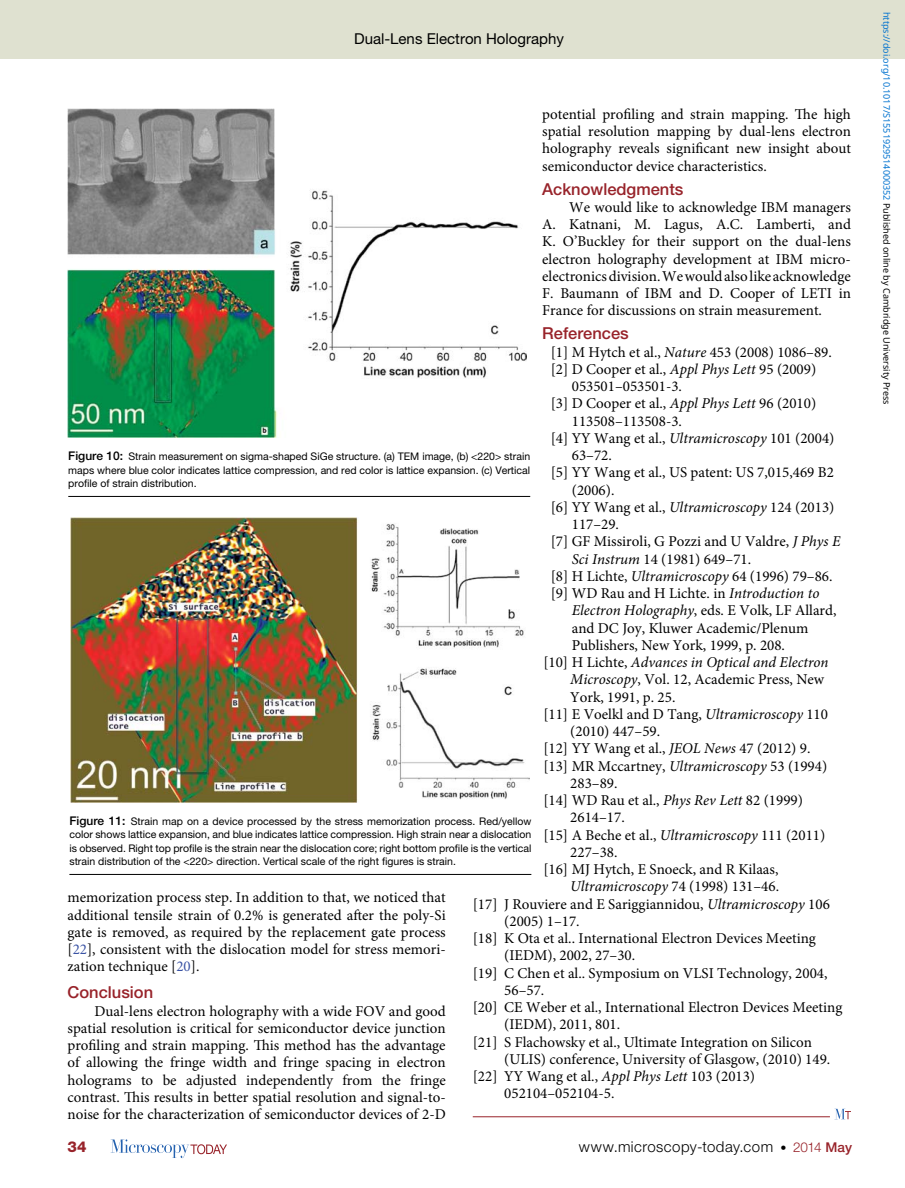
<style>
.page{position:relative;width:905px;height:1188px;background:#fff}
.page>*{position:absolute;margin:0;border:0;box-sizing:border-box;transform-origin:0 0}
.t1{font:500 16.5px "Helvetica Neue LT Std";color:#98232a}
.t2{font:15px/17.2px "Minion Pro";color:#000;text-align:justify}
.t3{font:italic 15px "Minion Pro";color:#000}
.t4{font:300 15px "Helvetica Neue LT Std";letter-spacing:.03em;color:#000}
.t5{font:15px "Helvetica Neue LT Std";color:#000}
.t6{font:800 15px "Helvetica Neue LT Std";color:#98232a}
.t7{font:10.5px/13.5px "Helvetica Neue LT Std";color:#000;text-align:justify}
.t8{font:9px "Noto Sans";color:#0172cf}
.s1{font-style:italic}
.s2{font-style:normal}
.s3{font-weight:500;font-size:12px}
.s4{color:#3a53a4}
.s5{font-size:12px}
.s6{font-size:13.5px;color:#98232a}
.s7{font-weight:500;font-size:13.5px;color:#98232a}
.s8{color:#000}
</style>
<div class="page">
<div style="left:0;top:0;width:904px;height:58px;background:#dfe1d0"></div>
<svg style="left:111px;top:1139px;width:116px;height:19px"></svg>
<hr style="left:472px;top:1116px;width:358px;height:1px;background:#98232a">
<svg style="left:835px;top:1109px;width:15px;height:10px"></svg>
<img style="left:68px;top:108px;width:458px;height:329px">
<hr style="left:68px;top:496px;width:462px;height:1px;background:#000">
<img style="left:70px;top:518px;width:459px;height:285px">
<hr style="left:69px;top:874px;width:462px;height:1px;background:#000">
<p class="t5" style="left:354px;top:30px;width:211px">Dual-Lens Electron Holography</p>
<p class="t2" style="left:542px;top:106px;width:310px">potential profiling and strain mapping. The high spatial resolution mapping by dual-lens electron holography reveals significant new insight about semiconductor device characteristics.</p>
<p class="t1" style="left:542px;top:179px;width:143px">Acknowledgments</p>
<p class="t2" style="left:542px;top:199px;width:310px;text-indent:27px">We would like to acknowledge IBM managers A. Katnani, M. Lagus, A.C. Lamberti, and K. O’Buckley for their support on the dual-lens electron holography development at IBM micro&shy;electronics division. We would also like acknowledge F. Baumann of IBM and D. Cooper of LETI in France for discussions on strain measurement.</p>
<p class="t1" style="left:542px;top:324px;width:88px">References</p>
<p class="t2" style="left:550px;top:343px;width:282px">[1] M Hytch et al., <span class="s1">Nature</span> 453 (2008) 1086–89.</p>
<p class="t2" style="left:550px;top:361px;width:267px">[2] D Cooper et al., <span class="s1">Appl Phys Lett</span> 95 (2009)</p>
<p class="t2" style="left:572px;top:378px;width:112px">053501–053501-3.</p>
<p class="t2" style="left:550px;top:395px;width:267px">[3] D Cooper et al., <span class="s1">Appl Phys Lett</span> 96 (2010)</p>
<p class="t2" style="left:572px;top:412px;width:112px">113508–113508-3.</p>
<p class="t2" style="left:550px;top:430px;width:285px">[4] YY Wang et al., <span class="s1">Ultramicroscopy</span> 101 (2004)</p>
<p class="t2" style="left:572px;top:447px;width:42px">63–72.</p>
<p class="t2" style="left:550px;top:464px;width:284px">[5] YY Wang et al., US patent: US 7,015,469 B2</p>
<p class="t2" style="left:572px;top:481px;width:44px">(2006).</p>
<p class="t2" style="left:550px;top:499px;width:285px">[6] YY Wang et al., <span class="s1">Ultramicroscopy</span> 124 (2013)</p>
<p class="t2" style="left:572px;top:516px;width:49px">117–29.</p>
<p class="t2" style="left:550px;top:533px;width:291px">[7] GF Missiroli, G Pozzi and U Valdre, <span class="s1">J Phys E</span></p>
<p class="t2" style="left:572px;top:550px;width:181px"><span class="s1">Sci Instrum</span> 14 (1981) 649–71.</p>
<p class="t2" style="left:550px;top:568px;width:283px">[8] H Lichte, <span class="s1">Ultramicroscopy</span> 64 (1996) 79–86.</p>
<p class="t2" style="left:550px;top:585px;width:270px">[9] WD Rau and H Lichte. in <span class="s1">Introduction to</span></p>
<p class="t2" style="left:572px;top:602px;width:266px"><span class="s1">Electron Holography</span>, eds. E Volk, LF Allard,</p>
<p class="t2" style="left:572px;top:619px;width:238px">and DC Joy, Kluwer Academic/Plenum</p>
<p class="t2" style="left:572px;top:637px;width:215px">Publishers, New York, 1999, p. 208.</p>
<p class="t3" style="left:543px;top:652px;width:287px"><span class="s2">[10] H Lichte,</span> Advances in Optical and Electron</p>
<p class="t2" style="left:570px;top:671px;width:255px"><span class="s1">Microscopy</span>, Vol. 12, Academic Press, New</p>
<p class="t2" style="left:570px;top:688px;width:107px">York, 1991, p. 25.</p>
<p class="t2" style="left:543px;top:706px;width:286px">[11] E Voelkl and D Tang, <span class="s1">Ultramicroscopy</span> 110</p>
<p class="t2" style="left:570px;top:723px;width:91px">(2010) 447–59.</p>
<p class="t2" style="left:543px;top:740px;width:268px">[12] YY Wang et al., <span class="s1">JEOL News</span> 47 (2012) 9.</p>
<p class="t2" style="left:543px;top:757px;width:285px">[13] MR Mccartney, <span class="s1">Ultramicroscopy</span> 53 (1994)</p>
<p class="t2" style="left:570px;top:775px;width:49px">283–89.</p>
<p class="t2" style="left:543px;top:792px;width:261px">[14] WD Rau et al., <span class="s1">Phys Rev Lett</span> 82 (1999)</p>
<p class="t2" style="left:570px;top:809px;width:56px">2614–17.</p>
<p class="t2" style="left:543px;top:826px;width:283px">[15] A Beche et al., <span class="s1">Ultramicroscopy</span> 111 (2011)</p>
<p class="t2" style="left:570px;top:844px;width:49px">227–38.</p>
<p class="t2" style="left:543px;top:861px;width:236px">[16] MJ Hytch, E Snoeck, and R Kilaas,</p>
<p class="t3" style="left:570px;top:876px;width:210px">Ultramicroscopy <span class="s2">74 (1998) 131–46.</span></p>
<p class="t2" style="left:472px;top:895px;width:358px">[17] J Rouviere and E Sariggiannidou, <span class="s1">Ultramicroscopy</span> 106</p>
<p class="t2" style="left:504px;top:913px;width:77px">(2005) 1–17.</p>
<p class="t2" style="left:472px;top:930px;width:344px">[18] K Ota et al.. International Electron Devices Meeting</p>
<p class="t2" style="left:504px;top:947px;width:132px">(IEDM), 2002, 27–30.</p>
<p class="t2" style="left:472px;top:964px;width:356px">[19] C Chen et al.. Symposium on VLSI Technology, 2004,</p>
<p class="t2" style="left:504px;top:982px;width:42px">56–57.</p>
<p class="t2" style="left:472px;top:999px;width:371px">[20] CE Weber et al., International Electron Devices Meeting</p>
<p class="t2" style="left:504px;top:1016px;width:117px">(IEDM), 2011, 801.</p>
<p class="t2" style="left:472px;top:1033px;width:341px">[21] S Flachowsky et al., Ultimate Integration on Silicon</p>
<p class="t2" style="left:504px;top:1051px;width:327px">(ULIS) conference, University of Glasgow, (2010) 149.</p>
<p class="t2" style="left:472px;top:1068px;width:284px">[22] YY Wang et al., <span class="s1">Appl Phys Lett</span> 103 (2013)</p>
<p class="t2" style="left:504px;top:1085px;width:112px">052104–052104-5.</p>
<p class="t7" style="left:68px;top:449px;width:463px"><span class="s3">Figure 10:</span> Strain measurement on sigma-shaped SiGe structure. (a) TEM image, (b) &lt;220&gt; strain maps where blue color indicates lattice compression, and red color is lattice expansion. (c) Vertical profile of strain distribution.</p>
<p class="t7" style="left:69px;top:814px;width:463px"><span class="s3">Figure 11:</span> Strain map on a device processed by the stress memorization process. Red/yellow color shows lattice expansion, and blue indicates lattice compression. High strain near a dislocation is observed. Right top profile is the strain near the dislocation core; right bottom profile is the vertical strain distribution of the &lt;220&gt; direction. Vertical scale of the right figures is strain.</p>
<p class="t2" style="left:68px;top:889px;width:380px">memorization process step. In addition to that, we noticed that additional tensile strain of 0.2% is generated after the poly-Si gate is removed, as required by the replacement gate process [<span class="s4">22</span>], consistent with the dislocation model for stress memori&shy;zation technique [<span class="s4">20</span>].</p>
<p class="t1" style="left:68px;top:983px;width:87px">Conclusion</p>
<p class="t2" style="left:68px;top:1002px;width:380px;text-indent:27px">Dual-lens electron holography with a wide FOV and good spatial resolution is critical for semiconductor device junction profiling and strain mapping. This method has the advantage of allowing the fringe width and fringe spacing in electron holograms to be adjusted independently from the fringe contrast. This results in better spatial resolution and signal-to&shy;noise for the characterization of semiconductor devices of 2-D</p>
<p class="t6" style="left:68px;top:1138px;width:21px">34</p>
<p class="t4" style="left:579px;top:1137px;width:274px">www.microscopy-today.com <span class="s5">•</span> <span class="s6">2014</span> <span class="s7">May</span></p>
<p class="t8" style="left:893px;top:12px;width:394px;rotate:90deg">https://doi.org/10.1017/S1551929514000352 <span class="s8">Published online by Cambridge University Press</span></p>
</div>
